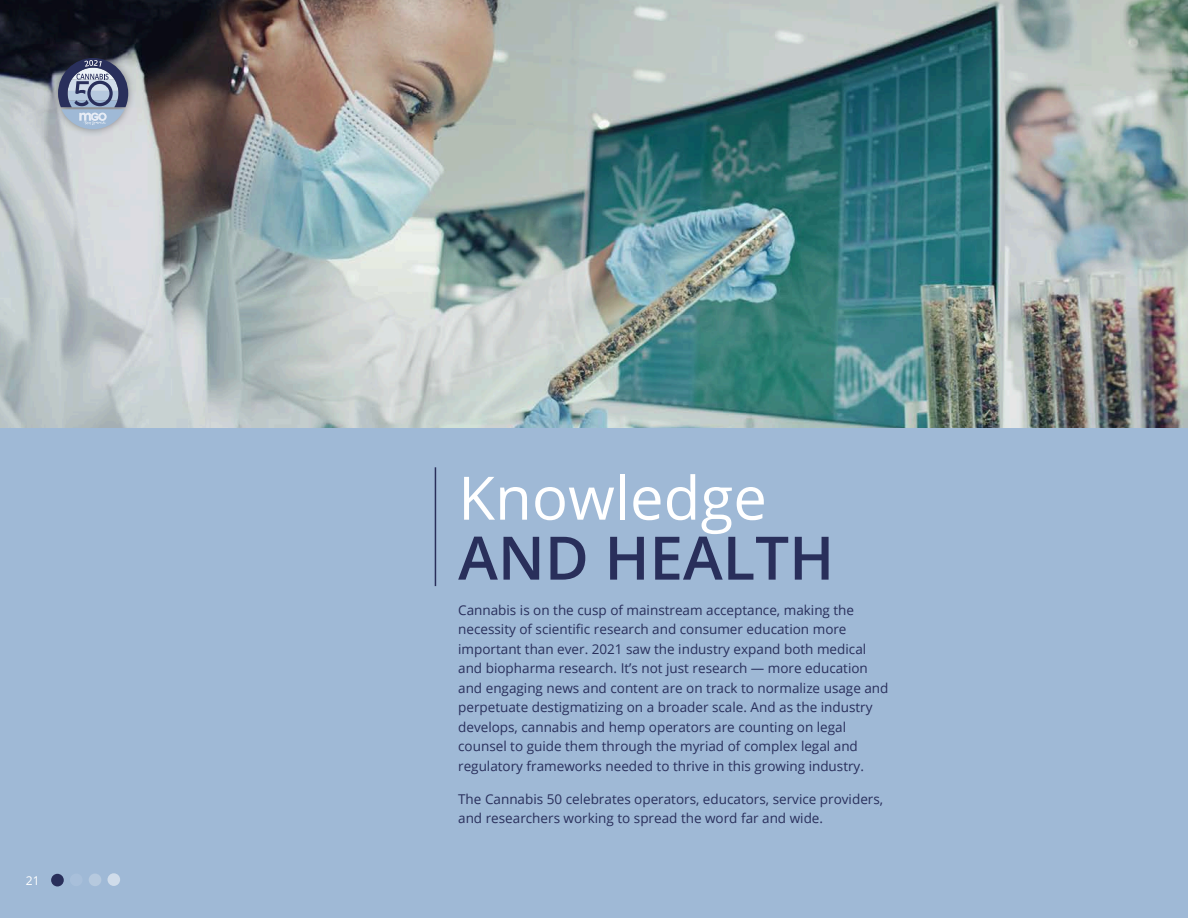
<style>
.page{position:relative;width:1188px;height:918px;background:#fff}
.page>*{position:absolute;margin:0;border:0;box-sizing:border-box;transform-origin:0 0}
.t1{font:60px "Open Sans";color:#fff}
.t2{font:600 60px "Open Sans";color:#292f5b}
.t3{font:13.5px/19.5px "Open Sans";color:#292f5b}
.t4{font:12.15px "Open Sans";color:#fff}
</style>
<div class="page">
<img style="left:0;top:0;width:1188px;height:429px">
<div style="left:0;top:429px;width:1188px;height:489px;background:#9fb9d6"></div>
<hr style="left:435px;top:467px;width:1px;height:119px;background:#292f5b">
<div style="left:70px;top:874px;width:13px;height:12px;background:#a8bfda;border-radius:50%"></div>
<div style="left:89px;top:874px;width:12px;height:12px;background:#b6c9de;border-radius:50%"></div>
<div style="left:107px;top:873px;width:13px;height:13px;background:#d0dcea;border-radius:50%"></div>
<div style="left:51px;top:874px;width:13px;height:12px;background:#292f5b;border-radius:50%"></div>
<div style="left:50px;top:50px;width:86px;height:87px;background:#2b292a;opacity:.48"></div>
<svg style="left:58px;top:58px;width:70px;height:71px;background:#828ca4"></svg>
<p class="t4" style="left:26px;top:875px;width:15px">21</p>
<h1 class="t1" style="left:458px;top:474px;width:310px">Knowledge</h1>
<h1 class="t2" style="left:458px;top:517px;width:378px">AND HEALTH</h1>
<p class="t3" style="left:458px;top:601px;width:432px">Cannabis is on the cusp of mainstream acceptance, making the necessity of scientific research and consumer education more important than ever. 2021 saw the industry expand both medical and biopharma research. It’s not just research — more education and engaging news and content are on track to normalize usage and perpetuate destigmatizing on a broader scale. And as the industry develops, cannabis and hemp operators are counting on legal counsel to guide them through the myriad of complex legal and regulatory frameworks needed to thrive in this growing industry.</p>
<p class="t3" style="left:458px;top:790px;width:426px">The Cannabis 50 celebrates operators, educators, service providers, and researchers working to spread the word far and wide.</p>
</div>
